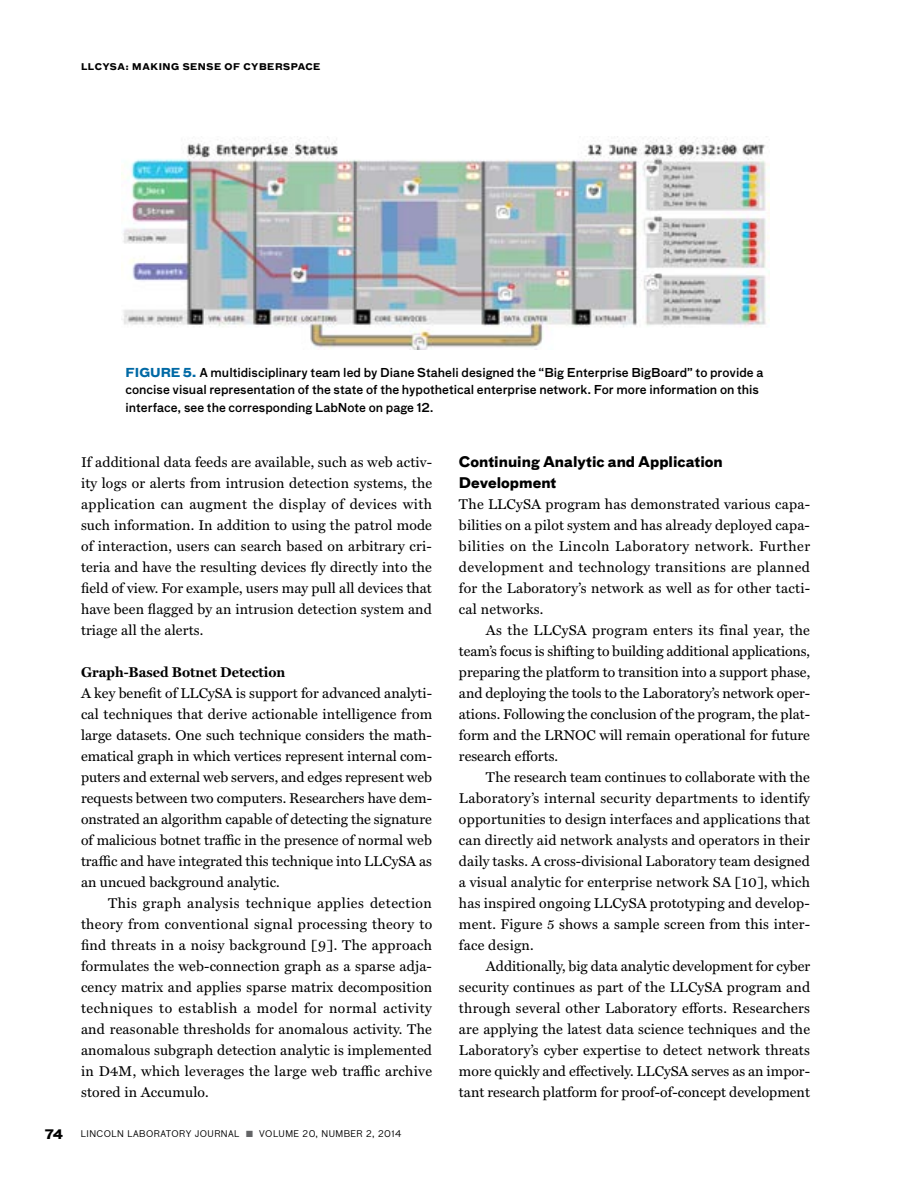
<style>
.page{position:relative;width:918px;height:1188px;background:#fff}
.page>*{position:absolute;margin:0;border:0;box-sizing:border-box;transform-origin:0 0}
.t1{font:14.25px/21px "Miller Text";letter-spacing:.01em;color:#000;text-align:justify}
.t2{font:700 14.25px/21px "Bau Pro";color:#000}
.t3{font:700 14.25px "Miller Text";color:#000}
.t4{font:700 12.75px "Bau Pro";color:#000}
.t5{font:500 12px/17.2px "Bau Pro";color:#000}
.t6{font:9px "Bau Pro";letter-spacing:.05em;color:#000}
.t7{font:700 9px "Bau Pro";letter-spacing:.06em;color:#000}
.s1{font-weight:700;color:#0069a5}
.s2{color:#636466}
</style>
<div class="page">
<img style="left:122px;top:136px;width:648px;height:214px">
<p class="t7" style="left:81px;top:59px;width:241px">LLCYSA: MAKING SENSE OF CYBERSPACE</p>
<p class="t5" style="left:126px;top:363px;width:639px"><span class="s1">FIGURE 5.</span> A multidisciplinary team led by Diane Staheli designed the “Big Enterprise BigBoard” to provide a concise visual representation of the state of the hypothetical enterprise network. For more information on this interface, see the corresponding LabNote on page 12.</p>
<p class="t1" style="left:81px;top:451px;width:353px">If additional data feeds are available, such as web activ&shy;ity logs or alerts from intrusion detection systems, the application can augment the display of devices with such information. In addition to using the patrol mode of interaction, users can search based on arbitrary cri&shy;teria and have the resulting devices fly directly into the field of view. For example, users may pull all devices that have been flagged by an intrusion detection system and triage all the alerts.</p>
<p class="t3" style="left:81px;top:663px;width:206px">Graph-Based Botnet Detection</p>
<p class="t1" style="left:81px;top:683px;width:353px">A key benefit of LLCySA is support for advanced analyti&shy;cal techniques that derive actionable intelligence from large datasets. One such technique considers the math&shy;ematical graph in which vertices represent internal com&shy;puters and external web servers, and edges represent web requests between two computers. Researchers have dem&shy;onstrated an algorithm capable of detecting the signature of malicious botnet traffic in the presence of normal web traffic and have integrated this technique into LLCySA as an uncued background analytic.</p>
<p class="t1" style="left:81px;top:893px;width:353px;text-indent:27px">This graph analysis technique applies detection theory from conventional signal processing theory to find threats in a noisy background [9]. The approach formulates the web-connection graph as a sparse adja&shy;cency matrix and applies sparse matrix decomposition techniques to establish a model for normal activity and reasonable thresholds for anomalous activity. The anomalous subgraph detection analytic is implemented in D4M, which leverages the large web traffic archive stored in Accumulo.</p>
<p class="t4" style="left:45px;top:1123px;width:20px">74</p>
<p class="t6" style="left:81px;top:1128px;width:322px">LINCOLN LABORATORY JOURNAL <span class="s2">■</span> VOLUME 20, NUMBER 2, 2014</p>
<p class="t2" style="left:459px;top:450px;width:265px">Continuing Analytic and Application<br>Development</p>
<p class="t1" style="left:459px;top:494px;width:353px">The LLCySA program has demonstrated various capa&shy;bilities on a pilot system and has already deployed capa&shy;bilities on the Lincoln Laboratory network. Further development and technology transitions are planned for the Laboratory’s network as well as for other tacti&shy;cal networks.</p>
<p class="t1" style="left:459px;top:620px;width:353px;text-indent:27px">As the LLCySA program enters its final year, the team’s focus is shifting to building additional applications, preparing the platform to transition into a support phase, and deploying the tools to the Laboratory’s network oper&shy;ations. Following the conclusion of the program, the plat&shy;form and the LRNOC will remain operational for future research efforts.</p>
<p class="t1" style="left:459px;top:767px;width:353px;text-indent:27px">The research team continues to collaborate with the Laboratory’s internal security departments to identify opportunities to design interfaces and applications that can directly aid network analysts and operators in their daily tasks. A cross-divisional Laboratory team designed a visual analytic for enterprise network SA [10], which has inspired ongoing LLCySA prototyping and develop&shy;ment. Figure 5 shows a sample screen from this inter&shy;face design.</p>
<p class="t1" style="left:459px;top:956px;width:353px;text-indent:27px">Additionally, big data analytic development for cyber security continues as part of the LLCySA program and through several other Laboratory efforts. Researchers are applying the latest data science techniques and the Laboratory’s cyber expertise to detect network threats more quickly and effectively. LLCySA serves as an impor&shy;tant research platform for proof-of-concept development</p>
</div>
